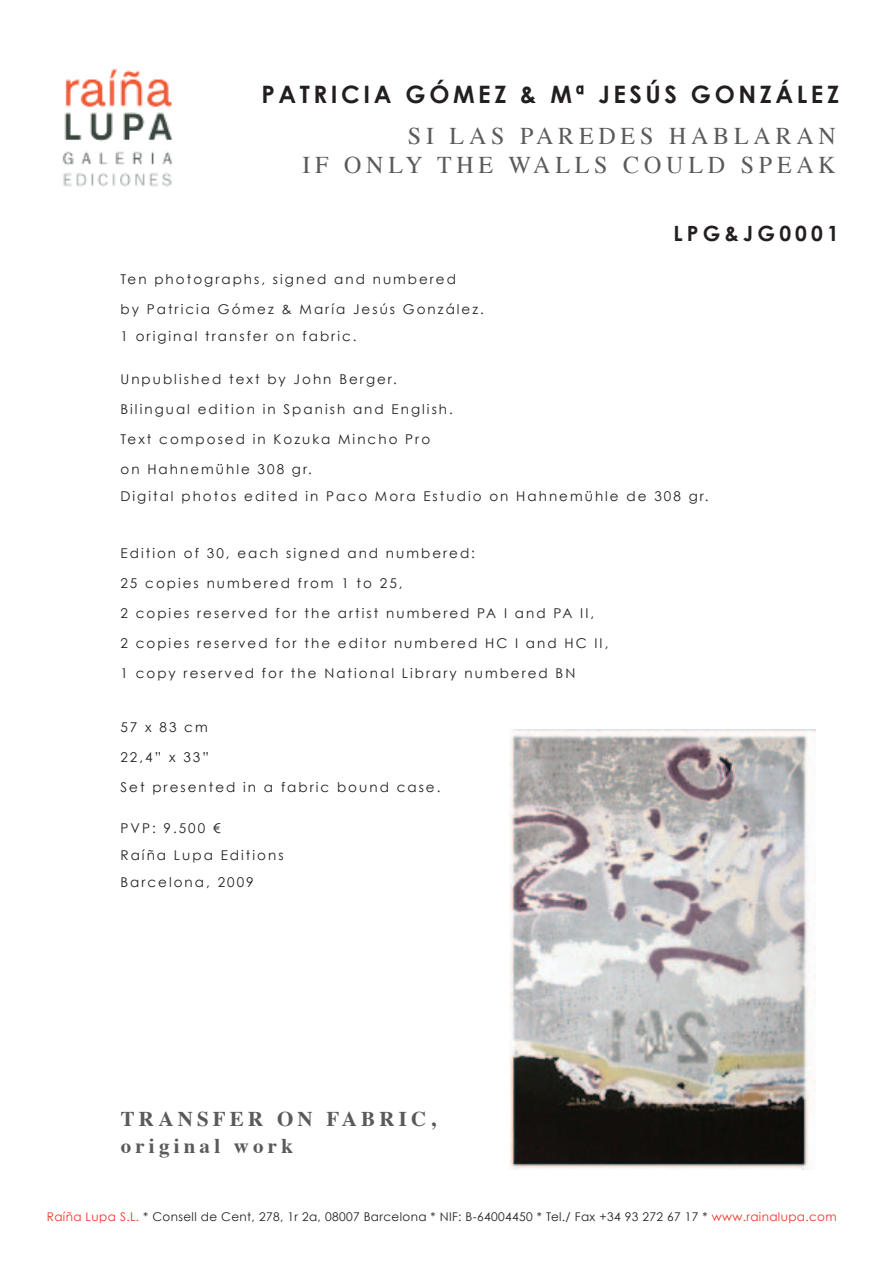
<style>
.page{position:relative;width:893px;height:1263px;background:#fff}
.page>*{position:absolute;margin:0;border:0;box-sizing:border-box;transform-origin:0 0}
.t1{font:24px/28.8px "Times";letter-spacing:.2em;color:#5a5a5d;text-align:right}
.t2{font:700 24px "Century Gothic";letter-spacing:.15em;color:#231f20}
.t3{font:700 21px/27px "Times";letter-spacing:.2em;color:#5a5a5d}
.t4{font:700 21px "Century Gothic";letter-spacing:.2em;color:#231f20}
.t5{font:13.5px/27px "Century Gothic";letter-spacing:.15em;color:#231f20}
.t6{font:12px "Century Gothic";letter-spacing:.03em;color:#231f20}
.s1{color:#ef3522}
</style>
<div class="page">
<img style="left:62px;top:68px;width:110px;height:119px">
<img style="left:509px;top:729px;width:306px;height:440px">
<h1 class="t2" style="left:261px;top:79px;width:579px">PATRICIA GÓMEZ &amp; Mª JESÚS GONZÁLEZ</h1>
<h1 class="t1" style="left:302px;top:120px;width:535px">SI LAS PAREDES HABLARAN<br>IF ONLY THE WALLS COULD SPEAK</h1>
<h2 class="t4" style="left:673px;top:220px;width:167px">LPG&amp;JG0001</h2>
<p class="t5" style="left:120px;top:265px;width:337px">Ten photographs, signed and numbered</p>
<p class="t5" style="left:120px;top:295px;width:365px">by Patricia Gómez &amp; María Jesús González.<br>1 original transfer on fabric.</p>
<p class="t5" style="left:120px;top:366px;width:278px">Unpublished text by John Berger.</p>
<p class="t5" style="left:120px;top:396px;width:334px">Bilingual edition in Spanish and English.</p>
<p class="t5" style="left:120px;top:426px;width:311px">Text composed in Kozuka Mincho Pro</p>
<p class="t5" style="left:120px;top:456px;width:590px">on Hahnemühle 308 gr.<br>Digital photos edited in Paco Mora Estudio on Hahnemühle de 308 gr.</p>
<p class="t5" style="left:120px;top:540px;width:356px">Edition of 30, each signed and numbered:</p>
<p class="t5" style="left:120px;top:570px;width:284px">25 copies numbered from 1 to 25,</p>
<p class="t5" style="left:120px;top:600px;width:475px">2 copies reserved for the artist numbered PA I and PA II,</p>
<p class="t5" style="left:120px;top:630px;width:489px">2 copies reserved for the editor numbered HC I and HC II,</p>
<p class="t5" style="left:120px;top:660px;width:456px">1 copy reserved for the National Library numbered BN</p>
<p class="t5" style="left:120px;top:714px;width:89px">57 x 83 cm</p>
<p class="t5" style="left:120px;top:744px;width:90px">22,4” x 33”</p>
<p class="t5" style="left:120px;top:774px;width:322px">Set presented in a fabric bound case.</p>
<p class="t5" style="left:120px;top:814px;width:165px">PVP: 9.500 €<br>Raíña Lupa Editions<br>Barcelona, 2009</p>
<h2 class="t3" style="left:121px;top:1103px;width:316px">TRANSFER ON FABRIC, original work</h2>
<p class="t6" style="left:47px;top:1209px;width:791px"><span class="s1">Raíña Lupa S.L.</span> * Consell de Cent, 278, 1r 2a, 08007 Barcelona * NIF: B-64004450 * Tel./ Fax +34 93 272 67 17 * <span class="s1">www.rainalupa.com</span></p>
</div>
